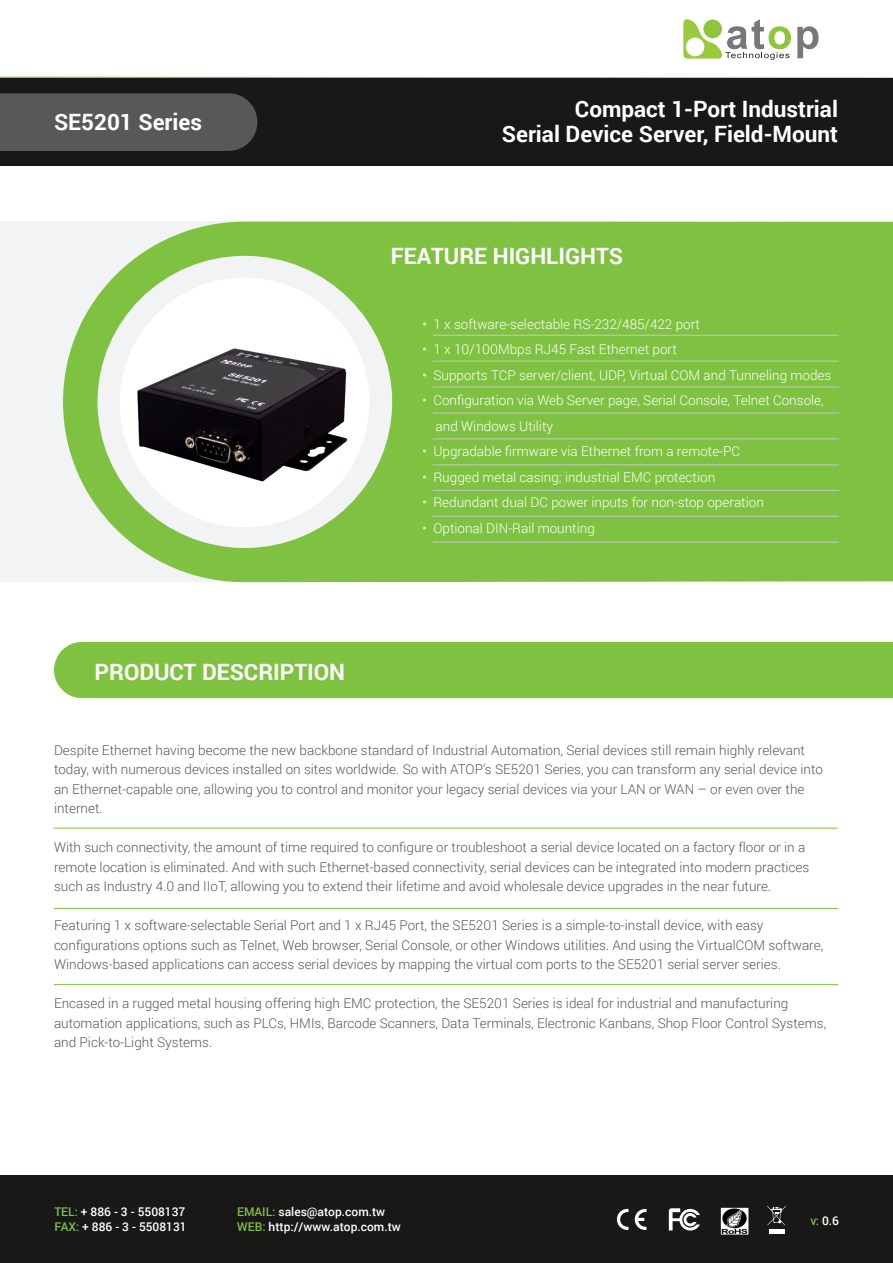
<style>
.page{position:relative;width:893px;height:1263px;background:#fff}
.page>*{position:absolute;margin:0;border:0;box-sizing:border-box;transform-origin:0 0}
.t1{font:700 22.5px "Roboto";color:#fff}
.t2{font:300 13.5px/19.5px "Roboto";color:#57585a}
.t3{font:300 13.5px "Roboto";color:#fff}
.t4{font:500 12px/15px "Roboto";color:#fff}
.s1{color:#7fc241}
</style>
<div class="page">
<svg style="left:0;top:76px;width:893px;height:3px"></svg>
<div style="left:0;top:1176px;width:893px;height:87px;background:#181817"></div>
<svg style="left:635px;top:1209px;width:11px;height:21px"></svg>
<svg style="left:617px;top:1209px;width:11px;height:21px"></svg>
<svg style="left:669px;top:1208px;width:31px;height:22px"></svg>
<hr style="left:769px;top:1229px;width:15px;height:4px;background:#fff">
<svg style="left:767px;top:1205px;width:19px;height:20px"></svg>
<svg style="left:683px;top:19px;width:108px;height:41px"></svg>
<svg style="left:797px;top:26px;width:22px;height:32px"></svg>
<img style="left:720px;top:1207px;width:29px;height:28px">
<div style="left:0;top:222px;width:893px;height:360px;background:#f2f3f4"></div>
<svg style="left:63px;top:222px;width:830px;height:360px;background:#8bc754"></svg>
<div style="left:0;top:79px;width:893px;height:87px;background:#181817"></div>
<div style="left:120px;top:277px;width:249px;height:250px;background:#fff;border-radius:50%"></div>
<hr style="left:54px;top:828px;width:784px;height:1px;background:#7fc241">
<hr style="left:54px;top:908px;width:784px;height:1px;background:#7fc241">
<hr style="left:54px;top:984px;width:784px;height:1px;background:#7fc241">
<hr style="left:433px;top:335px;width:406px;height:1px;background:#c7c8ca">
<hr style="left:433px;top:387px;width:406px;height:1px;background:#c7c8ca">
<hr style="left:433px;top:413px;width:406px;height:1px;background:#c7c8ca">
<hr style="left:433px;top:361px;width:406px;height:1px;background:#c7c8ca">
<hr style="left:433px;top:438px;width:406px;height:1px;background:#c7c8ca">
<hr style="left:433px;top:464px;width:406px;height:1px;background:#c7c8ca">
<hr style="left:433px;top:490px;width:406px;height:1px;background:#c7c8ca">
<hr style="left:433px;top:516px;width:406px;height:1px;background:#c7c8ca">
<hr style="left:433px;top:542px;width:406px;height:1px;background:#c7c8ca">
<div style="left:0;top:93px;width:258px;height:58px;background:#57585a"></div>
<div style="left:54px;top:642px;width:839px;height:56px;background:#7fc241"></div>
<img style="left:107px;top:314px;width:272px;height:192px">
<p class="t1" style="left:54px;top:106px;width:150px">SE5201 Series</p>
<p class="t1" style="left:575px;top:93px;width:265px">Compact 1-Port Industrial</p>
<p class="t1" style="left:502px;top:118px;width:338px">Serial Device Server, Field-Mount</p>
<p class="t1" style="left:391px;top:240px;width:234px">FEATURE HIGHLIGHTS</p>
<p class="t3" style="left:422px;top:315px;width:279px">• 1 x software-selectable RS-232/485/422 port</p>
<p class="t3" style="left:422px;top:340px;width:256px">• 1 x 10/100Mbps RJ45 Fast Ethernet port</p>
<p class="t3" style="left:422px;top:366px;width:410px">• Supports TCP server/client, UDP, Virtual COM and Tunneling modes</p>
<p class="t3" style="left:422px;top:391px;width:403px">• Configuration via Web Server page, Serial Console, Telnet Console,</p>
<p class="t3" style="left:436px;top:417px;width:119px">and Windows Utility</p>
<p class="t3" style="left:422px;top:442px;width:319px">• Upgradable firmware via Ethernet from a remote-PC</p>
<p class="t3" style="left:422px;top:468px;width:294px">• Rugged metal casing; industrial EMC protection</p>
<p class="t3" style="left:422px;top:493px;width:343px">• Redundant dual DC power inputs for non-stop operation</p>
<p class="t3" style="left:422px;top:519px;width:174px">• Optional DIN-Rail mounting</p>
<p class="t1" style="left:94px;top:656px;width:252px">PRODUCT DESCRIPTION</p>
<p class="t2" style="left:54px;top:740px;width:770px">Despite Ethernet having become the new backbone standard of Industrial Automation, Serial devices still remain highly relevant today, with numerous devices installed on sites worldwide. So with ATOP’s SE5201 Series, you can transform any serial device into an Ethernet-capable one, allowing you to control and monitor your legacy serial devices via your LAN or WAN – or even over the internet.</p>
<p class="t2" style="left:54px;top:837px;width:757px">With such connectivity, the amount of time required to configure or troubleshoot a serial device located on a factory floor or in a remote location is eliminated. And with such Ethernet-based connectivity, serial devices can be integrated into modern practices such as Industry 4.0 and IIoT, allowing you to extend their lifetime and avoid wholesale device upgrades in the near future.</p>
<p class="t2" style="left:54px;top:915px;width:771px">Featuring 1 x software-selectable Serial Port and 1 x RJ45 Port, the SE5201 Series is a simple-to-install device, with easy configurations options such as Telnet, Web browser, Serial Console, or other Windows utilities. And using the VirtualCOM software,<br>Windows-based applications can access serial devices by mapping the virtual com ports to the SE5201 serial server series.</p>
<p class="t2" style="left:54px;top:993px;width:774px">Encased in a rugged metal housing offering high EMC protection, the SE5201 Series is ideal for industrial and manufacturing automation applications, such as PLCs, HMIs, Barcode Scanners, Data Terminals, Electronic Kanbans, Shop Floor Control Systems, and Pick-to-Light Systems.</p>
<p class="t4" style="left:54px;top:1204px;width:134px"><span class="s1">TEL:</span> + 886 - 3 - 5508137<br><span class="s1">FAX:</span> + 886 - 3 - 5508131</p>
<p class="t4" style="left:237px;top:1204px;width:165px"><span class="s1">EMAIL:</span> sales@atop.com.tw<br><span class="s1">WEB:</span> http://www.atop.com.tw</p>
<p class="t4" style="left:811px;top:1212px;width:30px"><span class="s1">v:</span> 0.6</p>
</div>
